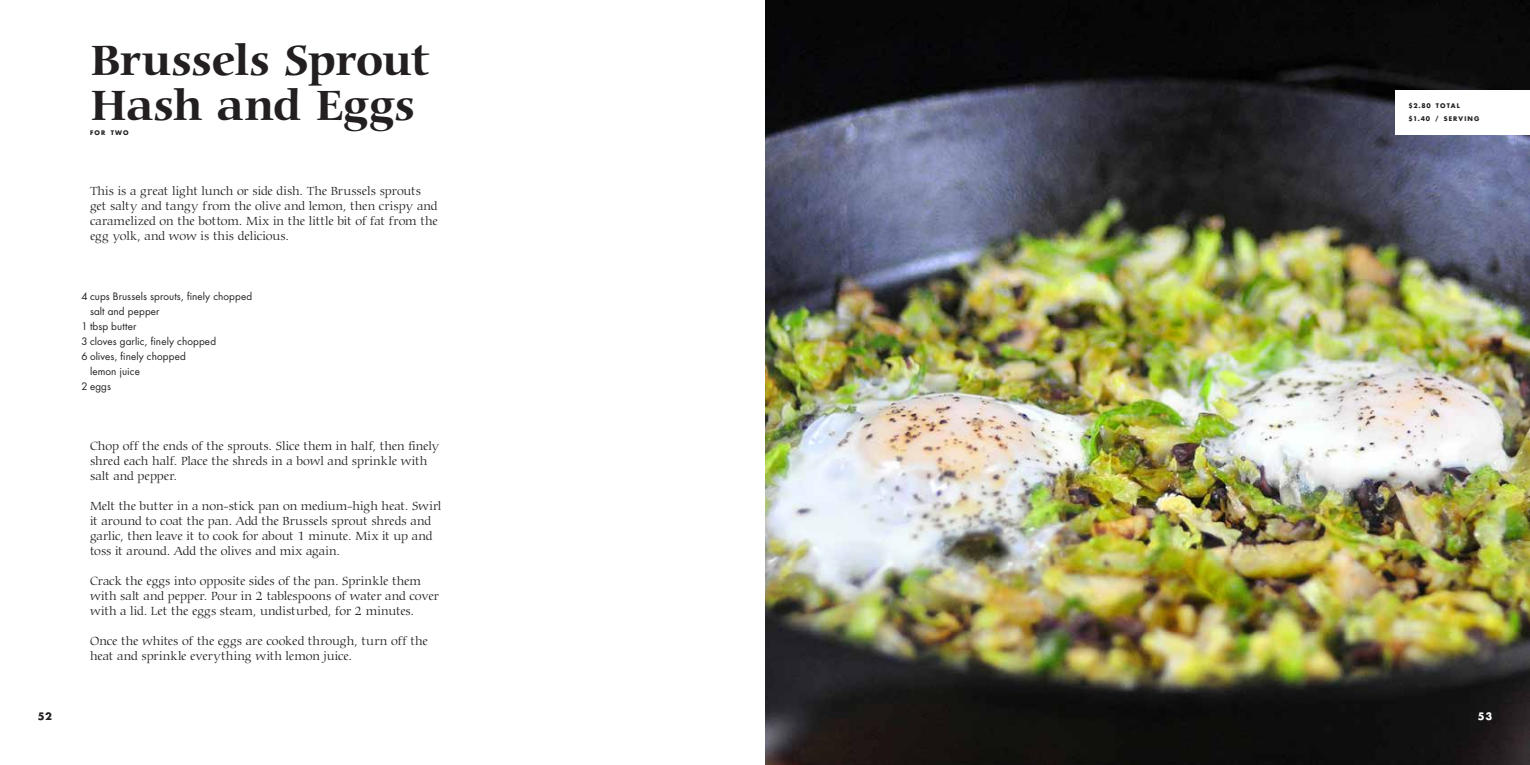
<style>
.page{position:relative;width:1530px;height:765px;background:#fff}
.page>*{position:absolute;margin:0;border:0;box-sizing:border-box;transform-origin:0 0}
.t1{font:700 45px/45px "Carmina BT";letter-spacing:-.02em;color:#231f20}
.t2{font:300 12.5px/15px "Carmina BT";letter-spacing:-.005em;color:#231f20}
.t3{font:10px "Futura";letter-spacing:.01em;color:#231f20}
.t4{font:10px "Futura Bold SC620";color:#231f20}
.t5{font:10px "Futura Bold SC620";color:#fff}
.t6{font:6.25px/13.1px "Futura Bold SC620";letter-spacing:.175em;color:#231f20}
</style>
<div class="page">
<img style="left:765px;top:0;width:765px;height:765px">
<div style="left:1395px;top:90px;width:135px;height:45px;background:#fff"></div>
<h1 class="t1" style="left:90px;top:38px;width:341px">Brussels Sprout<br>Hash and Eggs</h1>
<p class="t6" style="left:90px;top:126px;width:40px">FOR TWO</p>
<p class="t2" style="left:90px;top:184px;width:349px">This is a great light lunch or side dish. The Brussels sprouts get salty and tangy from the olive and lemon, then crispy and caramelized on the bottom. Mix in the little bit of fat from the egg yolk, and wow is this delicious.</p>
<p class="t3" style="left:81px;top:290px;width:172px">4 cups Brussels sprouts, finely chopped</p>
<p class="t3" style="left:90px;top:305px;width:71px">salt and pepper</p>
<p class="t3" style="left:81px;top:320px;width:57px">1 tbsp butter</p>
<p class="t3" style="left:81px;top:335px;width:136px">3 cloves garlic, finely chopped</p>
<p class="t3" style="left:81px;top:350px;width:106px">6 olives, finely chopped</p>
<p class="t3" style="left:90px;top:365px;width:51px">lemon juice</p>
<p class="t3" style="left:81px;top:380px;width:31px">2 eggs</p>
<p class="t2" style="left:90px;top:439px;width:351px">Chop off the ends of the sprouts. Slice them in half, then finely shred each half. Place the shreds in a bowl and sprinkle with salt and pepper.</p>
<p class="t2" style="left:90px;top:499px;width:353px">Melt the butter in a non-stick pan on medium-high heat. Swirl it around to coat the pan. Add the Brussels sprout shreds and garlic, then leave it to cook for about 1 minute. Mix it up and toss it around. Add the olives and mix again.</p>
<p class="t2" style="left:90px;top:574px;width:351px">Crack the eggs into opposite sides of the pan. Sprinkle them with salt and pepper. Pour in 2 tablespoons of water and cover with a lid. Let the eggs steam, undisturbed, for 2 minutes.</p>
<p class="t2" style="left:90px;top:634px;width:339px">Once the whites of the eggs are cooked through, turn off the heat and sprinkle everything with lemon juice.</p>
<p class="t6" style="left:1409px;top:99px;width:72px">$2.80 TOTAL $1.40 / SERVING</p>
<p class="t4" style="left:38px;top:710px;width:16px">52</p>
<p class="t5" style="left:1478px;top:710px;width:16px">53</p>
</div>
